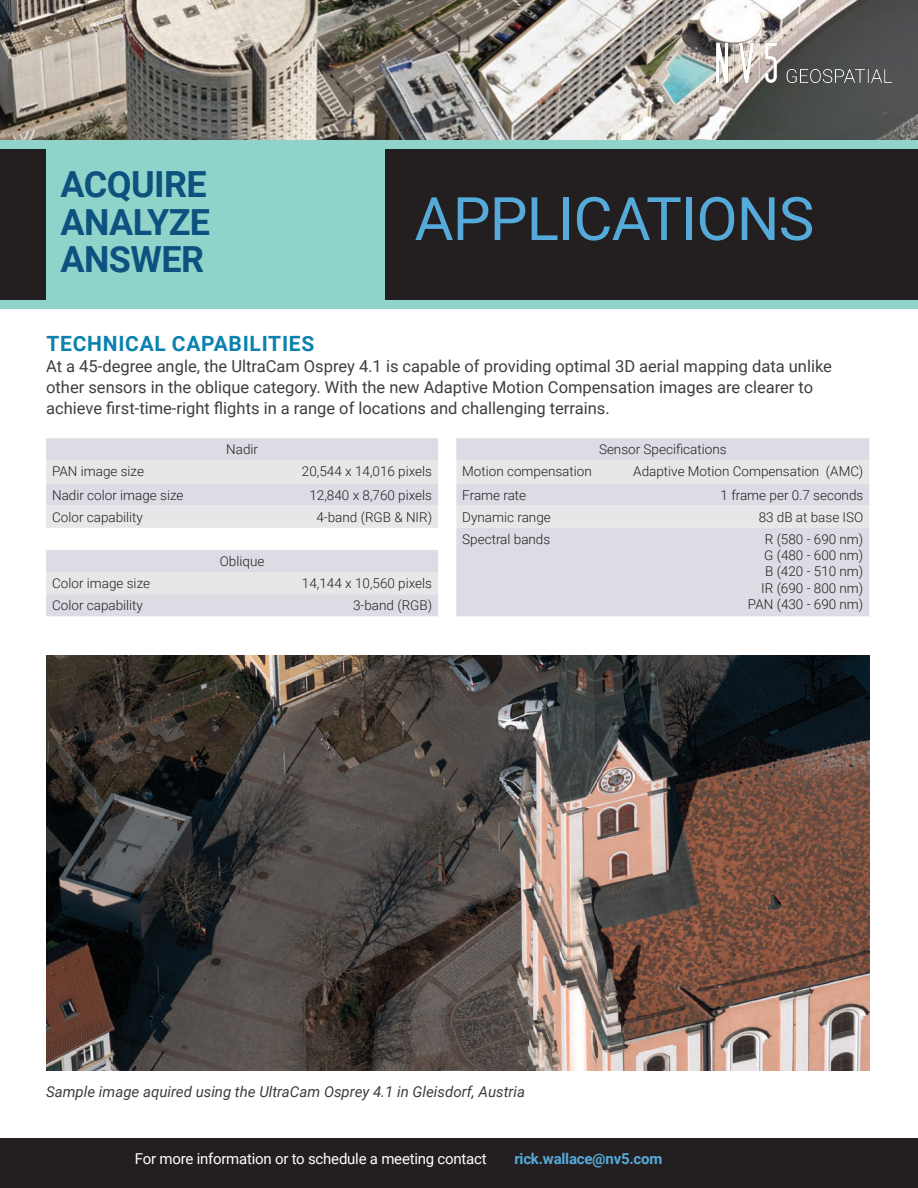
<style>
.page{position:relative;width:918px;height:1188px;background:#fff}
.page>*{position:absolute;margin:0;border:0;box-sizing:border-box;transform-origin:0 0}
.Header-1{font:60px "Roboto";letter-spacing:-.015em;color:#56aada}
.Header-1-2{font:700 36px "Roboto";letter-spacing:-.015em;color:#0d527f}
.Paragraph-2{font:700 21px "Roboto";letter-spacing:.035em;color:#0a81af}
.t1{font:16.5px/21px "Roboto";color:#3e3e3f}
.Subhead{font:italic 15px "Roboto";color:#3e3e3f}
.Paragraph-1{font:15px "Roboto";letter-spacing:-.015em;color:#fff}
.Paragraph-1-2{font:700 15px "Roboto";letter-spacing:-.015em;color:#56aada}
.t2{font:300 13.5px "Roboto";color:#231f20}
</style>
<div class="page">
<div style="left:46px;top:438px;width:823px;height:178px;background:#dcdce4"></div>
<svg style="left:46px;top:460px;width:823px;height:134px;background:#e3e4e8"></svg>
<img style="left:0;top:0;width:918px;height:141px">
<div style="left:0;top:147px;width:918px;height:153px;background:#231f20"></div>
<div style="left:0;top:141px;width:918px;height:8px;background:#90d3ca"></div>
<div style="left:46px;top:146px;width:339px;height:159px;background:#90d3ca"></div>
<div style="left:0;top:300px;width:918px;height:8px;background:#90d3ca"></div>
<div style="left:0;top:1139px;width:918px;height:49px;background:#231f20"></div>
<img style="left:706px;top:23px;width:194px;height:65px">
<img style="left:46px;top:656px;width:823px;height:415px">
<p class="Header-1-2" style="left:60px;top:159px;width:148px">ACQUIRE</p>
<p class="Header-1-2" style="left:60px;top:197px;width:151px">ANALYZE</p>
<p class="Header-1-2" style="left:60px;top:234px;width:145px">ANSWER</p>
<p class="Header-1" style="left:415px;top:177px;width:401px">APPLICATIONS</p>
<p class="Paragraph-2" style="left:46px;top:329px;width:269px">TECHNICAL CAPABILITIES</p>
<p class="t1" style="left:46px;top:355px;width:787px">At a 45-degree angle, the UltraCam Osprey 4.1 is capable of providing optimal 3D aerial mapping data unlike other sensors in the oblique category. With the new Adaptive Motion Compensation images are clearer to achieve first-time-right flights in a range of locations and challenging terrains.</p>
<p class="t2" style="left:226px;top:440px;width:33px">Nadir</p>
<p class="t2" style="left:599px;top:440px;width:129px">Sensor Specifications</p>
<p class="t2" style="left:52px;top:462px;width:93px">PAN image size</p>
<p class="t2" style="left:302px;top:462px;width:132px">20,544 x 14,016 pixels</p>
<p class="t2" style="left:462px;top:462px;width:131px">Motion compensation</p>
<p class="t2" style="left:633px;top:462px;width:232px">Adaptive Motion Compensation (AMC)</p>
<p class="t2" style="left:52px;top:485px;width:133px">Nadir color image size</p>
<p class="t2" style="left:309px;top:485px;width:124px">12,840 x 8,760 pixels</p>
<p class="t2" style="left:462px;top:485px;width:65px">Frame rate</p>
<p class="t2" style="left:721px;top:485px;width:144px">1 frame per 0.7 seconds</p>
<p class="t2" style="left:52px;top:508px;width:92px">Color capability</p>
<p class="t2" style="left:317px;top:508px;width:117px">4-band (RGB &amp; NIR)</p>
<p class="t2" style="left:462px;top:508px;width:90px">Dynamic range</p>
<p class="t2" style="left:759px;top:508px;width:106px">83 dB at base ISO</p>
<p class="t2" style="left:462px;top:530px;width:90px">Spectral bands</p>
<p class="t2" style="left:765px;top:530px;width:100px">R (580 - 690 nm)</p>
<p class="t2" style="left:764px;top:546px;width:101px">G (480 - 600 nm)</p>
<p class="t2" style="left:765px;top:562px;width:100px">B (420 - 510 nm)</p>
<p class="t2" style="left:761px;top:578px;width:104px">IR (690 - 800 nm)</p>
<p class="t2" style="left:748px;top:594px;width:117px">PAN (430 - 690 nm)</p>
<p class="t2" style="left:220px;top:552px;width:46px">Oblique</p>
<p class="t2" style="left:52px;top:574px;width:100px">Color image size</p>
<p class="t2" style="left:302px;top:574px;width:132px">14,144 x 10,560 pixels</p>
<p class="t2" style="left:52px;top:596px;width:92px">Color capability</p>
<p class="t2" style="left:353px;top:596px;width:81px">3-band (RGB)</p>
<p class="Subhead" style="left:46px;top:1081px;width:481px">Sample image aquired using the UltraCam Osprey 4.1 in Gleisdorf, Austria</p>
<p class="Paragraph-1" style="left:135px;top:1149px;width:353px">For more information or to schedule a meeting contact</p>
<p class="Paragraph-1-2" style="left:514px;top:1149px;width:149px">rick.wallace@nv5.com</p>
</div>
